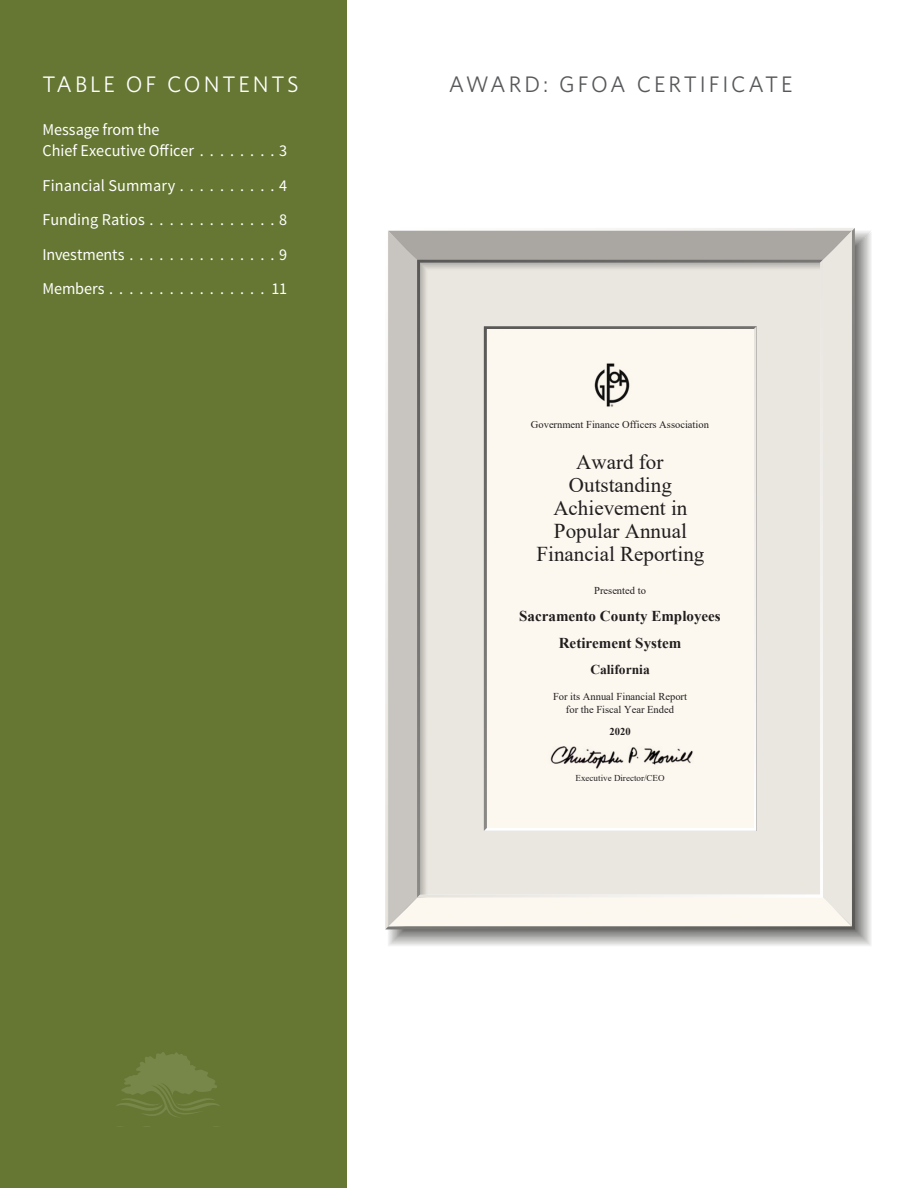
<style>
.page{position:relative;width:918px;height:1188px;background:#fff}
.page>*{position:absolute;margin:0;border:0;box-sizing:border-box;transform-origin:0 0}
.t1{font:22.5px "Whitney";letter-spacing:.13em;color:#57585a}
.t2{font:22.5px "Whitney";letter-spacing:.13em;color:#fff}
.t3{font:21.15px/23px "Times New Roman";color:#231f20;text-align:center}
.Body_-_text_common{font:16.5px/21px "Source Sans Pro";letter-spacing:-.005em;color:#fff}
.t4{font:700 15px/27.3px "Times New Roman";color:#231f20;text-align:center}
.t5{font:700 13.5px "Times New Roman";color:#231f20}
.t6{font:10.5px/13.5px "Times New Roman";color:#231f20;text-align:center}
.t7{font:700 10.5px "Times New Roman";color:#231f20}
.t8{font:9px "Times New Roman";color:#231f20}
</style>
<div class="page">
<div style="left:0;top:0;width:347px;height:1188px;background:#657732"></div>
<svg style="left:387px;top:231px;width:484px;height:715px;background:#aaaaa9"></svg>
<svg style="left:385px;top:228px;width:470px;height:701px"></svg>
<svg style="left:417px;top:260px;width:406px;height:638px;background:#e4e1dc"></svg>
<svg style="left:484px;top:326px;width:272px;height:505px"></svg>
<div style="left:487px;top:329px;width:266px;height:499px;background:#fcf8f0"></div>
<img style="left:594px;top:363px;width:36px;height:44px">
<img style="left:550px;top:746px;width:143px;height:23px">
<svg style="left:116px;top:1052px;width:104px;height:65px"></svg>
<p class="t2" style="left:43px;top:70px;width:258px">TABLE OF CONTENTS</p>
<p class="t1" style="left:449px;top:70px;width:345px">AWARD: GFOA CERTIFICATE</p>
<p class="Body_-_text_common" style="left:43px;top:120px;width:246px">Message from the<br>Chief Executive Officer . . . . . . . 3</p>
<p class="Body_-_text_common" style="left:43px;top:175px;width:246px">Financial Summary . . . . . . . . . . 4</p>
<p class="Body_-_text_common" style="left:43px;top:210px;width:246px">Funding Ratios . . . . . . . . . . . . . 8</p>
<p class="Body_-_text_common" style="left:43px;top:244px;width:246px">Investments . . . . . . . . . . . . . . . 9</p>
<p class="Body_-_text_common" style="left:43px;top:279px;width:246px">Members . . . . . . . . . . . . . . . . 11</p>
<p class="t6" style="left:531px;top:417px;width:180px">Government Finance Officers Association</p>
<p class="t3" style="left:536px;top:450px;width:170px">Award for<br>Outstanding<br>Achievement in<br>Popular Annual<br>Financial Reporting</p>
<p class="t6" style="left:594px;top:584px;width:53px">Presented to</p>
<p class="t4" style="left:519px;top:602px;width:203px">Sacramento County Employees<br>Retirement System</p>
<p class="t5" style="left:590px;top:660px;width:61px">California</p>
<p class="t6" style="left:553px;top:689px;width:136px">For its Annual Financial Report for the Fiscal Year Ended</p>
<p class="t7" style="left:609px;top:724px;width:23px">2020</p>
<p class="t8" style="left:576px;top:772px;width:91px">Executive Director/CEO</p>
</div>
